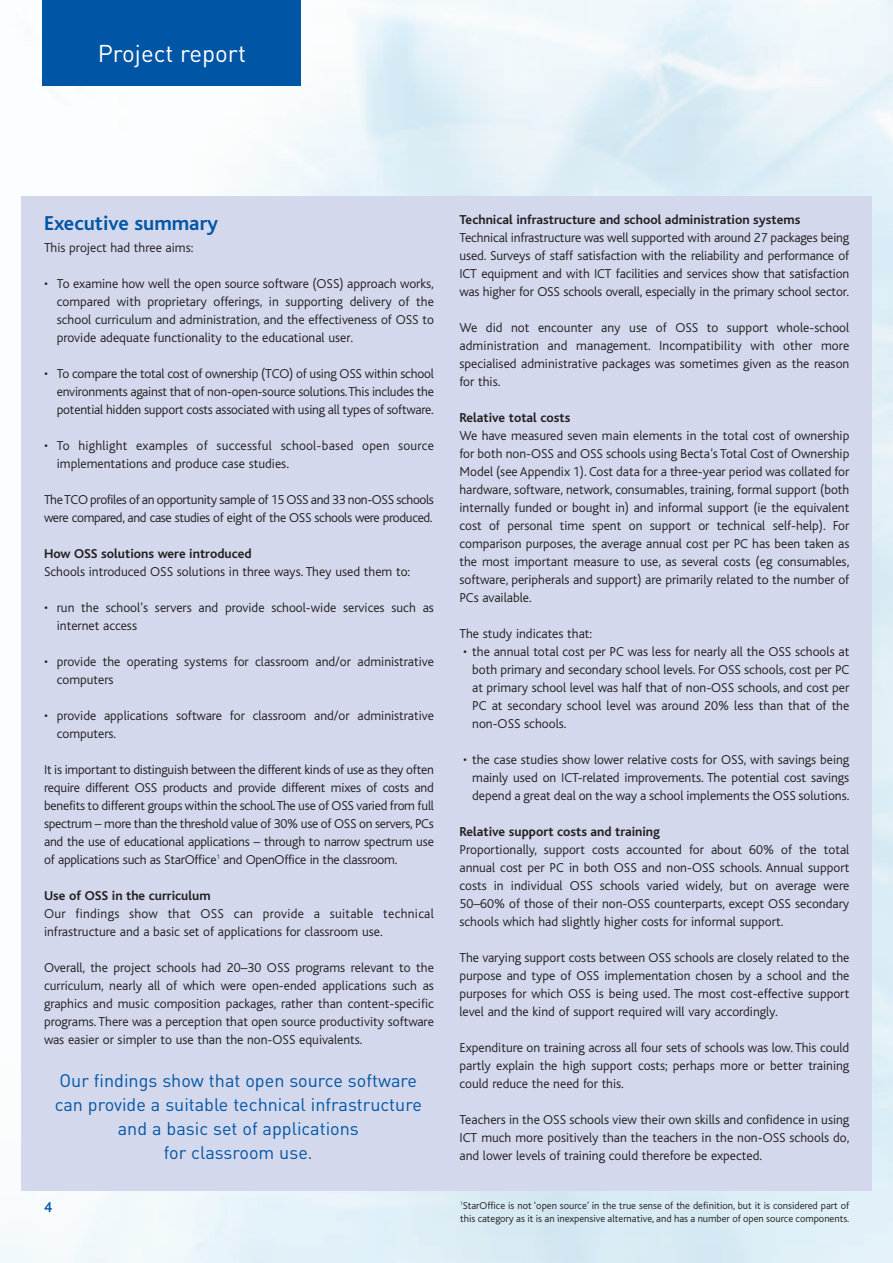
<style>
.page{position:relative;width:893px;height:1263px;background:#fff}
.page>*{position:absolute;margin:0;border:0;box-sizing:border-box;transform-origin:0 0}
.t1{font:24px "DIN";color:#fff}
.t2{font:700 21px "Bliss";color:#0155a5}
.t3{font:18px/24px "DIN";color:#0155a5;text-align:center}
.t4{font:500 15px "Bliss";color:#0155a5}
.t5{font:300 13.5px/18px "Bliss";color:#231f20;text-align:justify}
.t6{font:700 13.5px "Bliss";color:#231f20}
.t7{font:300 13.5px/18px "Bliss";letter-spacing:-.025em;color:#231f20}
.t8{font:300 10.5px/13.5px "Bliss";color:#231f20}
</style>
<div class="page">
<img style="left:0;top:0;width:892px;height:1263px">
<div style="left:21px;top:196px;width:851px;height:995px;background:#d3d8ec"></div>
<div style="left:43px;top:0;width:258px;height:85px;background:#0155a5"></div>
<h1 class="t1" style="left:98px;top:45px;width:150px">Project report</h1>
<h2 class="t2" style="left:44px;top:215px;width:176px">Executive summary</h2>
<p class="t5" style="left:44px;top:240px;width:151px">This project had three aims:</p>
<p class="t5" style="left:57px;top:276px;width:378px;text-indent:-13px">• To examine how well the open source software (OSS) approach works, compared with proprietary offerings, in supporting delivery of the school curriculum and administration, and the effectiveness of OSS to provide adequate functionality to the educational user.</p>
<p class="t5" style="left:57px;top:366px;width:378px;text-indent:-13px">• To compare the total cost of ownership (TCO) of using OSS within school environments against that of non-open-source solutions.This includes the potential hidden support costs associated with using all types of software.</p>
<p class="t5" style="left:57px;top:438px;width:378px;text-indent:-13px">• To highlight examples of successful school-based open source implementations and produce case studies.</p>
<p class="t7" style="left:44px;top:492px;width:391px">The TCO profiles of an opportunity sample of 15 OSS and 33 non-OSS schools were compared, and case studies of eight of the OSS schools were produced.</p>
<p class="t6" style="left:44px;top:549px;width:209px">How OSS solutions were introduced</p>
<p class="t5" style="left:44px;top:564px;width:368px">Schools introduced OSS solutions in three ways. They used them to:</p>
<p class="t5" style="left:57px;top:600px;width:378px;text-indent:-13px">• run the school’s servers and provide school-wide services such as internet access</p>
<p class="t5" style="left:57px;top:654px;width:378px;text-indent:-13px">• provide the operating systems for classroom and/or administrative computers</p>
<p class="t5" style="left:57px;top:708px;width:378px;text-indent:-13px">• provide applications software for classroom and/or administrative computers.</p>
<p class="t5" style="left:44px;top:762px;width:391px">It is important to distinguish between the different kinds of use as they often require different OSS products and provide different mixes of costs and benefits to different groups within the school.The use of OSS varied from full spectrum – more than the threshold value of 30% use of OSS on servers, PCs and the use of educational applications – through to narrow spectrum use of applications such as StarOffice<sup>1</sup> and OpenOffice in the classroom.</p>
<p class="t6" style="left:44px;top:891px;width:168px">Use of OSS in the curriculum</p>
<p class="t5" style="left:44px;top:906px;width:391px">Our findings show that OSS can provide a suitable technical infrastructure and a basic set of applications for classroom use.</p>
<p class="t5" style="left:44px;top:960px;width:391px">Overall, the project schools had 20–30 OSS programs relevant to the curriculum, nearly all of which were open-ended applications such as graphics and music composition packages, rather than content-specific programs. There was a perception that open source productivity software was easier or simpler to use than the non-OSS equivalents.</p>
<h3 class="t3" style="left:55px;top:1070px;width:368px">Our findings show that open source software can provide a suitable technical infrastructure and a basic set of applications<br>for classroom use.</h3>
<p class="t4" style="left:44px;top:1202px;width:9px">4</p>
<p class="t6" style="left:459px;top:215px;width:342px">Technical infrastructure and school administration systems</p>
<p class="t5" style="left:459px;top:230px;width:391px">Technical infrastructure was well supported with around 27 packages being used. Surveys of staff satisfaction with the reliability and performance of ICT equipment and with ICT facilities and services show that satisfaction was higher for OSS schools overall, especially in the primary school sector.</p>
<p class="t5" style="left:459px;top:320px;width:391px">We did not encounter any use of OSS to support whole-school administration and management. Incompatibility with other more specialised administrative packages was sometimes given as the reason for this.</p>
<p class="t6" style="left:459px;top:413px;width:112px">Relative total costs</p>
<p class="t5" style="left:459px;top:428px;width:391px">We have measured seven main elements in the total cost of ownership for both non-OSS and OSS schools using Becta’s Total Cost of Ownership Model (see Appendix 1). Cost data for a three-year period was collated for hardware, software, network, consumables, training, formal support (both internally funded or bought in) and informal support (ie the equivalent cost of personal time spent on support or technical self-help). For comparison purposes, the average annual cost per PC has been taken as the most important measure to use, as several costs (eg consumables, software, peripherals and support) are primarily related to the number of PCs available.</p>
<p class="t5" style="left:459px;top:626px;width:134px">The study indicates that:</p>
<p class="t5" style="left:472px;top:644px;width:378px;text-indent:-9px">• the annual total cost per PC was less for nearly all the OSS schools at both primary and secondary school levels. For OSS schools, cost per PC at primary school level was half that of non-OSS schools, and cost per PC at secondary school level was around 20% less than that of the non-OSS schools.</p>
<p class="t5" style="left:472px;top:752px;width:378px;text-indent:-9px">• the case studies show lower relative costs for OSS, with savings being mainly used on ICT-related improvements. The potential cost savings depend a great deal on the way a school implements the OSS solutions.</p>
<p class="t6" style="left:459px;top:827px;width:202px">Relative support costs and training</p>
<p class="t5" style="left:459px;top:842px;width:391px">Proportionally, support costs accounted for about 60% of the total annual cost per PC in both OSS and non-OSS schools. Annual support costs in individual OSS schools varied widely, but on average were 50–60% of those of their non-OSS counterparts, except OSS secondary schools which had slightly higher costs for informal support.</p>
<p class="t5" style="left:459px;top:950px;width:391px">The varying support costs between OSS schools are closely related to the purpose and type of OSS implementation chosen by a school and the purposes for which OSS is being used. The most cost-effective support level and the kind of support required will vary accordingly.</p>
<p class="t5" style="left:459px;top:1040px;width:391px">Expenditure on training across all four sets of schools was low. This could partly explain the high support costs; perhaps more or better training could reduce the need for this.</p>
<p class="t5" style="left:459px;top:1112px;width:391px">Teachers in the OSS schools view their own skills and confidence in using ICT much more positively than the teachers in the non-OSS schools do, and lower levels of training could therefore be expected.</p>
<p class="t8" style="left:460px;top:1199px;width:391px"><sup>1</sup>StarOffice is not ‘open source’ in the true sense of the definition, but it is considered part of this category as it is an inexpensive alternative, and has a number of open source components.</p>
</div>
